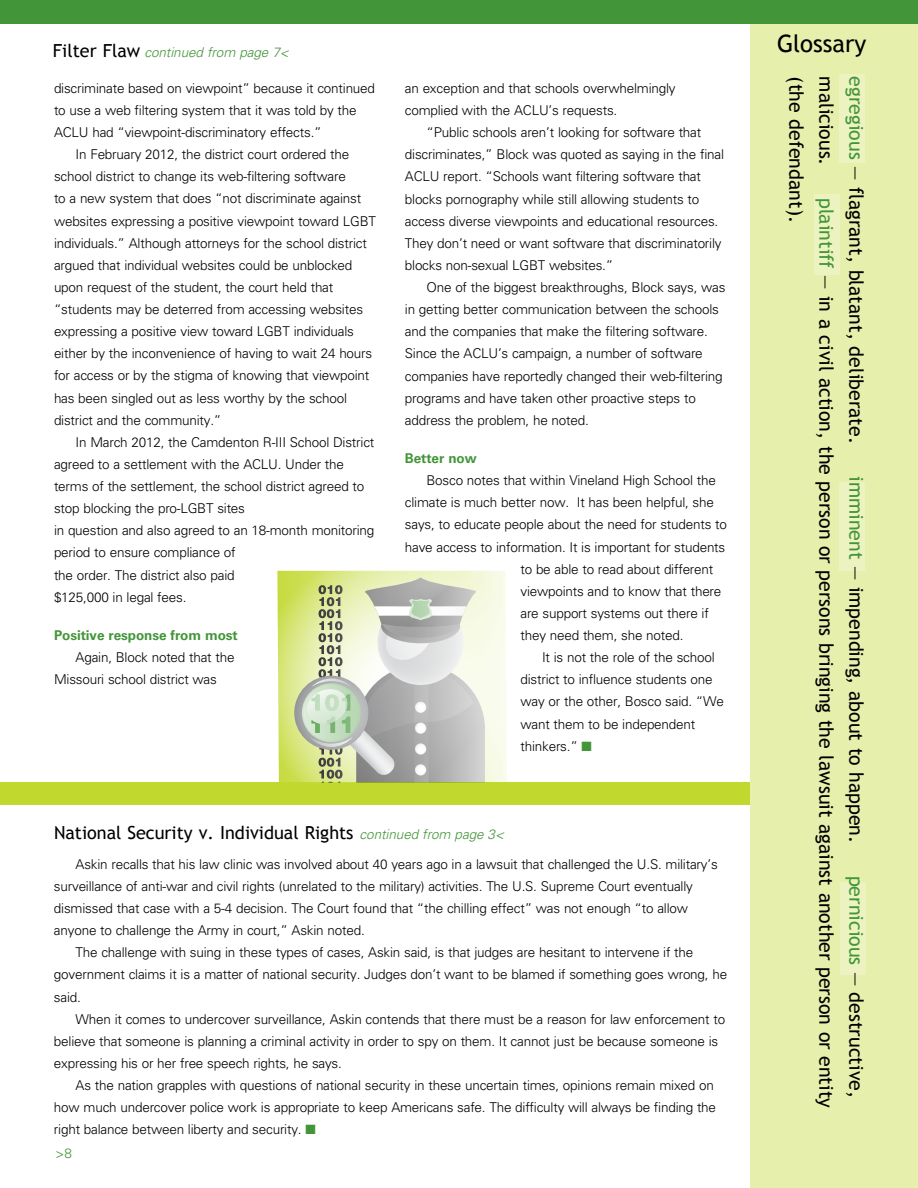
<style>
.page{position:relative;width:918px;height:1188px;background:#fff}
.page>*{position:absolute;margin:0;border:0;box-sizing:border-box;transform-origin:0 0}
.t1{font:24px "Trebuchet MS";color:#000}
.t2{font:19.5px/30px "Trebuchet MS";color:#000}
.t3{font:18px "Trebuchet MS";color:#000}
.t4{font:300 13.5px/22.2px "Univers";letter-spacing:-.015em;color:#000}
.t5{font:700 13.5px "Univers";letter-spacing:-.005em;color:#439539}
.t6{font:italic 300 13.5px "Univers";letter-spacing:-.005em;color:#439539}
.t7{font:300 13.5px "Univers";color:#439539}
.s1{font-family:"Trebuchet MS";font-weight:400;font-style:normal;font-size:18px;color:#000}
.s2{color:#439539}
.s3{font-family:"Univers";font-weight:300;font-style:italic;font-size:13.5px;color:#439539}
</style>
<div class="page">
<div style="left:0;top:783px;width:849px;height:22px;background:#c1d82f"></div>
<div style="left:750px;top:7px;width:168px;height:1181px;background:#e6efac"></div>
<div style="left:0;top:0;width:918px;height:24px;background:#439539"></div>
<div style="left:839px;top:75px;width:26px;height:88px;background:#ecf3c1"></div>
<div style="left:840px;top:882px;width:26px;height:93px;background:#ecf3c1"></div>
<div style="left:814px;top:194px;width:26px;height:81px;background:#ecf3c1"></div>
<div style="left:839px;top:482px;width:26px;height:89px;background:#ecf3c1"></div>
<svg style="left:277px;top:571px;width:230px;height:212px;background:#e5eeaa"></svg>
<svg style="left:294px;top:676px;width:74px;height:74px"></svg>
<svg style="left:304px;top:577px;width:181px;height:206px;background:#c9cdbc"></svg>
<p class="t6" style="left:53px;top:45px;width:237px"><span class="s1">Filter Flaw</span> continued from page 7&lt;</p>
<p class="t4" style="left:54px;top:77px;width:323px">discriminate based on viewpoint” because it continued</p>
<p class="t4" style="left:54px;top:99px;width:304px">to use a web filtering system that it was told by the</p>
<p class="t4" style="left:54px;top:121px;width:269px">ACLU had “viewpoint-discriminatory effects.”</p>
<p class="t4" style="left:76px;top:143px;width:275px">In February 2012, the district court ordered the</p>
<p class="t4" style="left:54px;top:165px;width:293px">school district to change its web-filtering software</p>
<p class="t4" style="left:54px;top:188px;width:309px">to a new system that does “not discriminate against</p>
<p class="t4" style="left:54px;top:210px;width:324px">websites expressing a positive viewpoint toward LGBT</p>
<p class="t4" style="left:54px;top:232px;width:314px">individuals.” Although attorneys for the school district</p>
<p class="t4" style="left:54px;top:254px;width:300px">argued that individual websites could be unblocked</p>
<p class="t4" style="left:54px;top:276px;width:281px">upon request of the student, the court held that</p>
<p class="t4" style="left:54px;top:298px;width:311px">“students may be deterred from accessing websites</p>
<p class="t4" style="left:54px;top:320px;width:301px">expressing a positive view toward LGBT individuals</p>
<p class="t4" style="left:54px;top:342px;width:320px">either by the inconvenience of having to wait 24 hours</p>
<p class="t4" style="left:54px;top:365px;width:317px">for access or by the stigma of knowing that viewpoint</p>
<p class="t4" style="left:54px;top:387px;width:295px">has been singled out as less worthy by the school</p>
<p class="t4" style="left:54px;top:409px;width:169px">district and the community.”</p>
<p class="t4" style="left:76px;top:431px;width:300px">In March 2012, the Camdenton R-III School District</p>
<p class="t4" style="left:54px;top:453px;width:292px">agreed to a settlement with the ACLU. Under the</p>
<p class="t4" style="left:54px;top:475px;width:312px">terms of the settlement, the school district agreed to</p>
<p class="t4" style="left:54px;top:497px;width:193px">stop blocking the pro-LGBT sites</p>
<p class="t4" style="left:54px;top:519px;width:322px">in question and also agreed to an 18-month monitoring</p>
<p class="t4" style="left:54px;top:542px;width:183px">period to ensure compliance of</p>
<p class="t4" style="left:54px;top:564px;width:182px">the order. The district also paid</p>
<p class="t4" style="left:54px;top:586px;width:134px">$125,000 in legal fees.</p>
<p class="t5" style="left:54px;top:627px;width:185px">Positive response from most</p>
<p class="t4" style="left:54px;top:646px;width:182px;text-indent:22px">Again, Block noted that the<br>Missouri school district was</p>
<p class="t4" style="left:405px;top:77px;width:272px">an exception and that schools overwhelmingly complied with the ACLU’s requests.</p>
<p class="t4" style="left:405px;top:121px;width:321px;text-indent:22px">“Public schools aren’t looking for software that discriminates,” Block was quoted as saying in the final ACLU report. “Schools want filtering software that blocks pornography while still allowing students to access diverse viewpoints and educational resources.<br>They don’t need or want software that discriminatorily blocks non-sexual LGBT websites.”</p>
<p class="t4" style="left:405px;top:276px;width:322px;text-indent:22px">One of the biggest breakthroughs, Block says, was in getting better communication between the schools and the companies that make the filtering software.<br>Since the ACLU’s campaign, a number of software companies have reportedly changed their web-filtering programs and have taken other proactive steps to address the problem, he noted.</p>
<p class="t5" style="left:405px;top:450px;width:73px">Better now</p>
<p class="t4" style="left:427px;top:469px;width:291px">Bosco notes that within Vineland High School the</p>
<p class="t4" style="left:405px;top:491px;width:311px">climate is much better now. It has been helpful, she</p>
<p class="t4" style="left:405px;top:514px;width:324px">says, to educate people about the need for students to</p>
<p class="t4" style="left:405px;top:536px;width:322px">have access to information. It is important for students</p>
<p class="t4" style="left:520px;top:558px;width:194px">to be able to read about different</p>
<p class="t4" style="left:520px;top:580px;width:202px">viewpoints and to know that there</p>
<p class="t4" style="left:520px;top:602px;width:190px">are support systems out there if</p>
<p class="t4" style="left:520px;top:624px;width:165px">they need them, she noted.</p>
<p class="t4" style="left:542px;top:646px;width:174px">It is not the role of the school</p>
<p class="t4" style="left:520px;top:668px;width:194px">district to influence students one</p>
<p class="t4" style="left:520px;top:691px;width:205px">way or the other, Bosco said. “We</p>
<p class="t4" style="left:520px;top:713px;width:176px">want them to be independent</p>
<p class="t4" style="left:520px;top:735px;width:73px">thinkers.” <span class="s2">■</span></p>
<h3 class="t3" style="left:54px;top:822px;width:452px">National Security v. Individual Rights <span class="s3">continued from page 3&lt;</span></h3>
<p class="t4" style="left:76px;top:853px;width:644px">Askin recalls that his law clinic was involved about 40 years ago in a lawsuit that challenged the U.S. military’s</p>
<p class="t4" style="left:54px;top:875px;width:640px">surveillance of anti-war and civil rights (unrelated to the military) activities. The U.S. Supreme Court eventually</p>
<p class="t4" style="left:54px;top:897px;width:636px">dismissed that case with a 5-4 decision. The Court found that “the chilling effect” was not enough “to allow</p>
<p class="t4" style="left:54px;top:919px;width:312px">anyone to challenge the Army in court,” Askin noted.</p>
<p class="t4" style="left:76px;top:941px;width:619px">The challenge with suing in these types of cases, Askin said, is that judges are hesitant to intervene if the</p>
<p class="t4" style="left:54px;top:964px;width:675px">government claims it is a matter of national security. Judges don’t want to be blamed if something goes wrong, he</p>
<p class="t4" style="left:54px;top:986px;width:28px">said.</p>
<p class="t4" style="left:76px;top:1008px;width:651px">When it comes to undercover surveillance, Askin contends that there must be a reason for law enforcement to</p>
<p class="t4" style="left:54px;top:1030px;width:666px">believe that someone is planning a criminal activity in order to spy on them. It cannot just be because someone is</p>
<p class="t4" style="left:54px;top:1052px;width:289px">expressing his or her free speech rights, he says.</p>
<p class="t4" style="left:76px;top:1074px;width:640px">As the nation grapples with questions of national security in these uncertain times, opinions remain mixed on</p>
<p class="t4" style="left:54px;top:1096px;width:664px">how much undercover police work is appropriate to keep Americans safe. The difficulty will always be finding the</p>
<p class="t4" style="left:54px;top:1118px;width:263px">right balance between liberty and security. <span class="s2">■</span></p>
<p class="t7" style="left:56px;top:1145px;width:18px">&gt;8</p>
<h1 class="t1" style="left:777px;top:30px;width:91px">Glossary</h1>
<h2 class="t2" style="left:841px;top:76px;width:91px;rotate:90deg">malicious.</h2>
<h2 class="t2" style="left:841px;top:76px;width:1033px;text-indent:121px;rotate:90deg"><span class="s2">plaintiff</span> — in a civil action, the person or persons bringing the lawsuit against another person or entity (the defendant).</h2>
<h2 class="t2" style="left:871px;top:76px;width:369px;rotate:90deg"><span class="s2">egregious</span> — flagrant, blatant, deliberate.</h2>
<h2 class="t2" style="left:871px;top:476px;width:368px;rotate:90deg"><span class="s2">imminent</span> — impending, about to happen.</h2>
<h2 class="t2" style="left:871px;top:876px;width:224px;rotate:90deg"><span class="s2">pernicious</span> — destructive,</h2>
</div>
